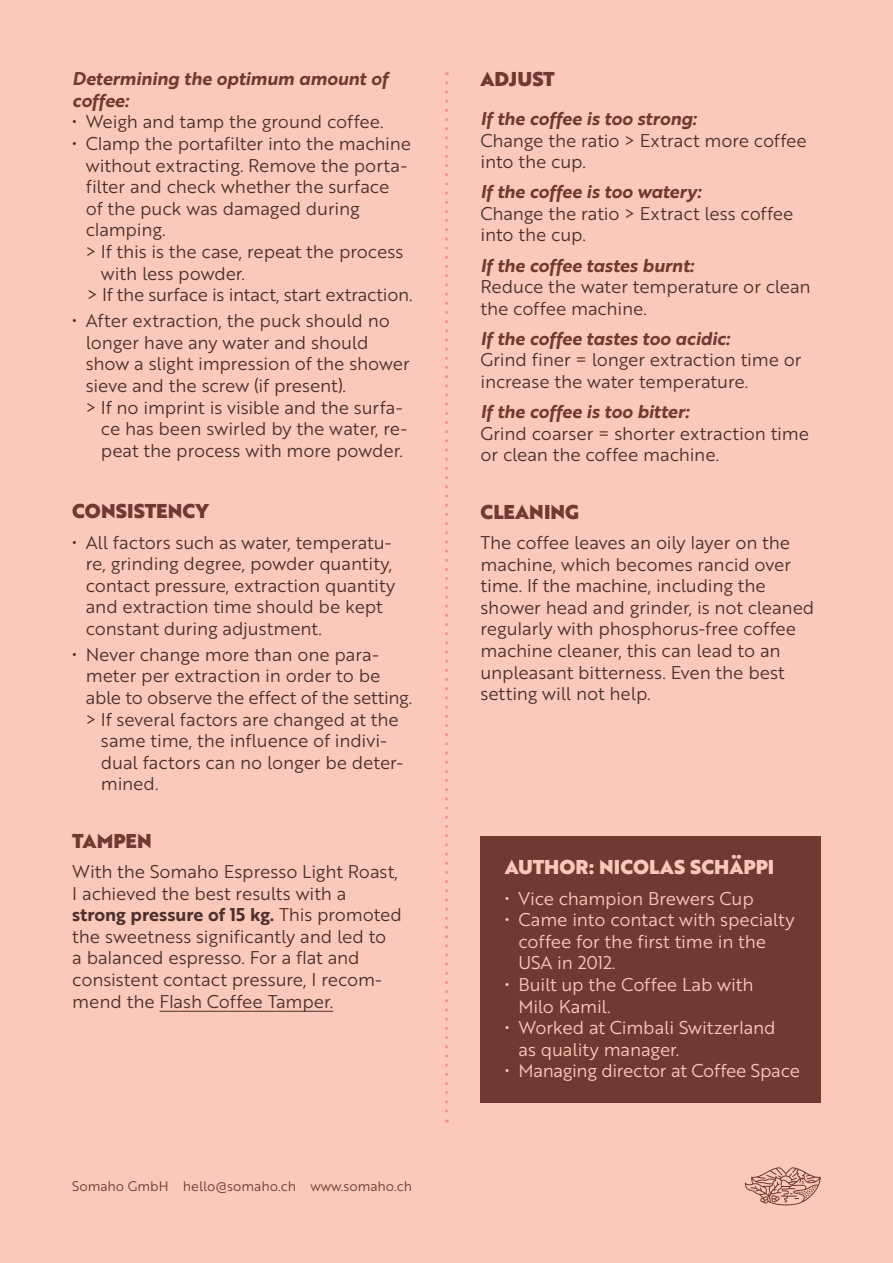
<style>
.page{position:relative;width:893px;height:1263px;background:#fbc9bc}
.page>*{position:absolute;margin:0;border:0;box-sizing:border-box;transform-origin:0 0}
.Absatzformat_1{font:19.5px "Brother 1816 Black";letter-spacing:.005em;color:#703a32}
.Absatzformat_1-2{font:19.5px "Brother 1816 Black";color:#fbc9bc}
.t1{font:18px/21.6px "Brother 1816 Book";letter-spacing:-.005em;color:#4d302c}
.t2{font:18px/21.6px "Brother 1816 Book";letter-spacing:-.01em;color:#fbc9bc}
.Absatzformat_2{font:18px/21.6px "Brother 1816 Bold Italic";letter-spacing:-.005em;color:#703a32}
.t3{font:13.5px "Brother 1816 Book";color:#703a32}
.s1{font-family:"Brother 1816 Bold"}
</style>
<div class="page">
<div style="left:480px;top:836px;width:341px;height:266px;background:#703a32"></div>
<hr style="left:160px;top:1011px;width:173px;height:1px;background:#4d302c">
<svg style="left:445px;top:83px;width:3px;height:1040px"></svg>
<svg style="left:745px;top:1167px;width:76px;height:38px"></svg>
<p class="Absatzformat_2" style="left:72px;top:67px;width:317px">Determining the optimum amount of coffee:</p>
<p class="t1" style="left:72px;top:110px;width:313px">• Weigh and tamp the ground coffee.</p>
<p class="t1" style="left:72px;top:132px;width:340px">• Clamp the portafilter into the machine</p>
<p class="t1" style="left:86px;top:154px;width:323px">without extracting. Remove the porta-</p>
<p class="t1" style="left:86px;top:175px;width:305px">filter and check whether the surface</p>
<p class="t1" style="left:86px;top:197px;width:275px">of the puck was damaged during</p>
<p class="t1" style="left:86px;top:218px;width:81px">clamping.</p>
<p class="t1" style="left:86px;top:240px;width:319px">&gt; If this is the case, repeat the process</p>
<p class="t1" style="left:101px;top:262px;width:146px">with less powder.</p>
<p class="t1" style="left:87px;top:283px;width:327px">&gt; If the surface is intact, start extraction.</p>
<p class="t1" style="left:72px;top:309px;width:319px">• After extraction, the puck should no</p>
<p class="t1" style="left:86px;top:331px;width:284px">longer have any water and should</p>
<p class="t1" style="left:86px;top:352px;width:326px">show a slight impression of the shower</p>
<p class="t1" style="left:86px;top:374px;width:262px">sieve and the screw (if present).</p>
<p class="t1" style="left:86px;top:396px;width:318px">&gt; If no imprint is visible and the surfa-</p>
<p class="t1" style="left:101px;top:417px;width:308px">ce has been swirled by the water, re-</p>
<p class="t1" style="left:101px;top:439px;width:303px">peat the process with more powder.</p>
<p class="Absatzformat_1" style="left:72px;top:496px;width:138px">CONSISTENCY</p>
<p class="t1" style="left:86px;top:531px;width:311px;text-indent:-14px">• All factors such as water, temperatu&shy;re, grinding degree, powder quantity, contact pressure, extraction quantity and extraction time should be kept constant during adjustment.</p>
<p class="t1" style="left:72px;top:643px;width:308px">• Never change more than one para-</p>
<p class="t1" style="left:86px;top:664px;width:296px">meter per extraction in order to be</p>
<p class="t1" style="left:86px;top:686px;width:328px">able to observe the effect of the setting.</p>
<p class="t1" style="left:86px;top:708px;width:315px">&gt; If several factors are changed at the</p>
<p class="t1" style="left:101px;top:729px;width:288px">same time, the influence of indivi-</p>
<p class="t1" style="left:101px;top:751px;width:304px">dual factors can no longer be deter-</p>
<p class="t1" style="left:101px;top:772px;width:59px">mined.</p>
<p class="Absatzformat_1" style="left:72px;top:826px;width:81px">TAMPEN</p>
<p class="t1" style="left:72px;top:860px;width:331px">With the Somaho Espresso Light Roast,<br>I achieved the best results with a <span class="s1">strong pressure of 15 kg.</span> This promoted</p>
<p class="t1" style="left:72px;top:925px;width:316px">the sweetness significantly and led to a balanced espresso. For a flat and consistent contact pressure, I recom&shy;mend the Flash Coffee Tamper.</p>
<p class="t3" style="left:72px;top:1176px;width:341px">Somaho GmbH hello@somaho.ch www.somaho.ch</p>
<p class="Absatzformat_1" style="left:480px;top:64px;width:76px">ADJUST</p>
<p class="Absatzformat_2" style="left:480px;top:107px;width:218px">If the coffee is too strong:</p>
<p class="t1" style="left:480px;top:129px;width:328px">Change the ratio &gt; Extract more coffee into the cup.</p>
<p class="Absatzformat_2" style="left:480px;top:180px;width:222px">If the coffee is too watery:</p>
<p class="t1" style="left:480px;top:202px;width:315px">Change the ratio &gt; Extract less coffee into the cup.</p>
<p class="Absatzformat_2" style="left:480px;top:254px;width:215px">If the coffee tastes burnt:</p>
<p class="t1" style="left:480px;top:275px;width:332px">Reduce the water temperature or clean the coffee machine.</p>
<p class="Absatzformat_2" style="left:480px;top:327px;width:251px">If the coffee tastes too acidic:</p>
<p class="t1" style="left:480px;top:348px;width:323px">Grind finer = longer extraction time or increase the water temperature.</p>
<p class="Absatzformat_2" style="left:480px;top:400px;width:210px">If the coffee is too bitter:</p>
<p class="t1" style="left:480px;top:422px;width:330px">Grind coarser = shorter extraction time or clean the coffee machine.</p>
<p class="Absatzformat_1" style="left:480px;top:497px;width:100px">CLEANING</p>
<p class="t1" style="left:480px;top:531px;width:335px">The coffee leaves an oily layer on the machine, which becomes rancid over time. If the machine, including the shower head and grinder, is not cleaned regularly with phosphorus-free coffee machine cleaner, this can lead to an unpleasant bitterness. Even the best setting will not help.</p>
<p class="Absatzformat_1-2" style="left:505px;top:852px;width:271px">AUTHOR: NICOLAS SCHÄPPI</p>
<p class="t2" style="left:505px;top:886px;width:250px">• Vice champion Brewers Cup</p>
<p class="t2" style="left:518px;top:908px;width:277px;text-indent:-14px">• Came into contact with specialty coffee for the first time in the<br>USA in 2012.</p>
<p class="t2" style="left:518px;top:973px;width:237px;text-indent:-14px">• Built up the Coffee Lab with<br>Milo Kamil.</p>
<p class="t2" style="left:518px;top:1016px;width:259px;text-indent:-14px">• Worked at Cimbali Switzerland as quality manager.</p>
<p class="t2" style="left:505px;top:1059px;width:296px">• Managing director at Coffee Space</p>
</div>
